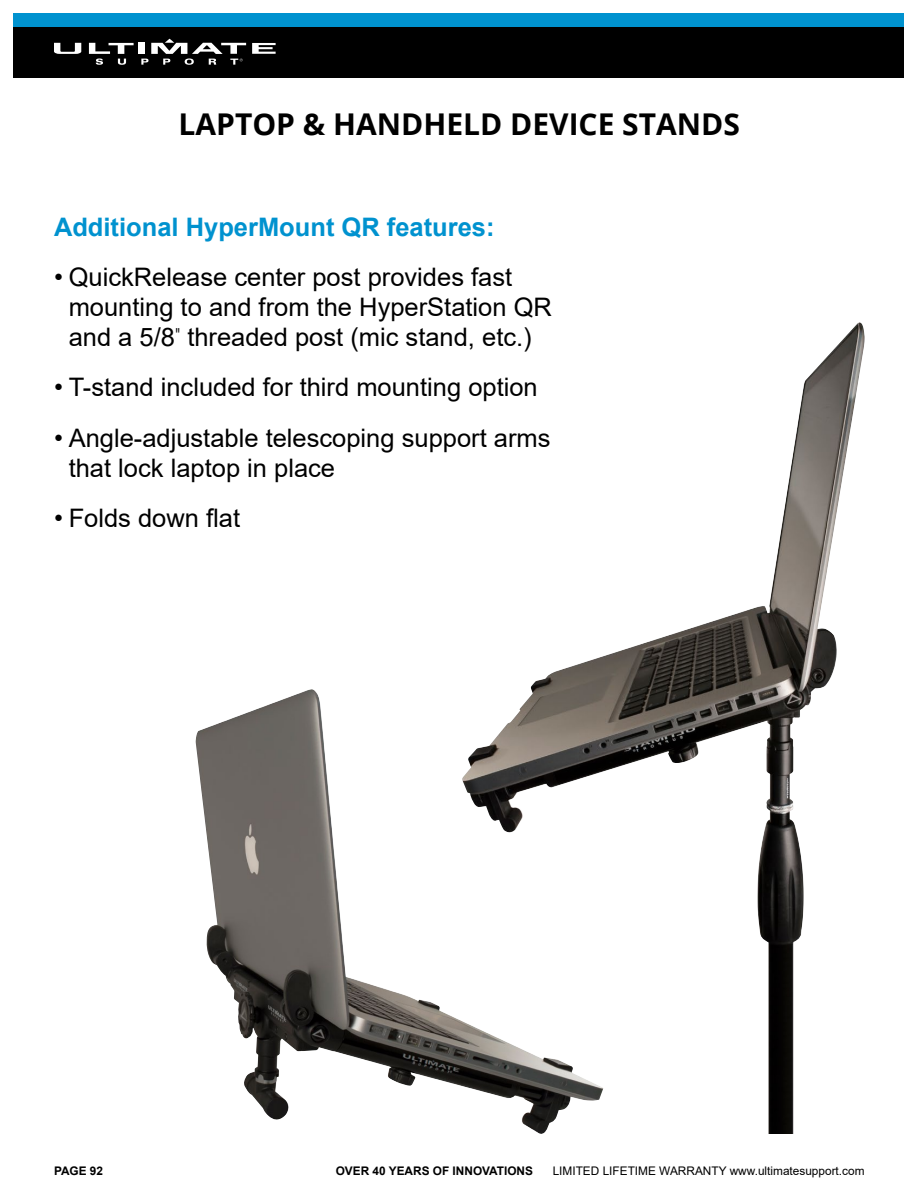
<style>
.page{position:relative;width:918px;height:1188px;background:#fff}
.page>*{position:absolute;margin:0;border:0;box-sizing:border-box;transform-origin:0 0}
.t1{font:700 30px "Open Sans";color:#000}
.t2{font:25.5px/30px "Arial";color:#000}
.t3{font:700 25.5px "Arial";color:#0092cf}
.t4{font:11.85px "Arial";color:#000}
.t5{font:700 11.85px "Arial";color:#000}
.s1{font-family:"Bebas Neue"}
</style>
<div class="page">
<img style="left:530px;top:323px;width:335px;height:811px">
<img style="left:196px;top:690px;width:407px;height:444px">
<div style="left:14px;top:14px;width:890px;height:13px;background:#0092cf"></div>
<div style="left:14px;top:27px;width:890px;height:51px;background:#000"></div>
<div style="left:138px;top:43px;width:6px;height:11px;background:#fff"></div>
<svg style="left:252px;top:43px;width:24px;height:11px"></svg>
<svg style="left:89px;top:43px;width:45px;height:22px"></svg>
<svg style="left:54px;top:43px;width:27px;height:11px"></svg>
<svg style="left:141px;top:39px;width:105px;height:26px"></svg>
<p class="t1" style="left:179px;top:103px;width:563px">LAPTOP &amp; HANDHELD DEVICE STANDS</p>
<p class="t3" style="left:54px;top:209px;width:442px">Additional HyperMount QR features:</p>
<p class="t2" style="left:69px;top:262px;width:485px;text-indent:-15px">• QuickRelease center post provides fast mounting to and from the HyperStation QR and a 5/8<span class="s1">"</span> threaded post (mic stand, etc.)</p>
<p class="t2" style="left:54px;top:372px;width:485px">• T-stand included for third mounting option</p>
<p class="t2" style="left:69px;top:423px;width:483px;text-indent:-15px">• Angle-adjustable telescoping support arms that lock laptop in place</p>
<p class="t2" style="left:54px;top:503px;width:188px">• Folds down flat</p>
<p class="t5" style="left:54px;top:1162px;width:51px">PAGE 92</p>
<p class="t5" style="left:336px;top:1162px;width:199px">OVER 40 YEARS OF INNOVATIONS</p>
<p class="t4" style="left:553px;top:1162px;width:313px">LIMITED LIFETIME WARRANTY www.ultimatesupport.com</p>
</div>
